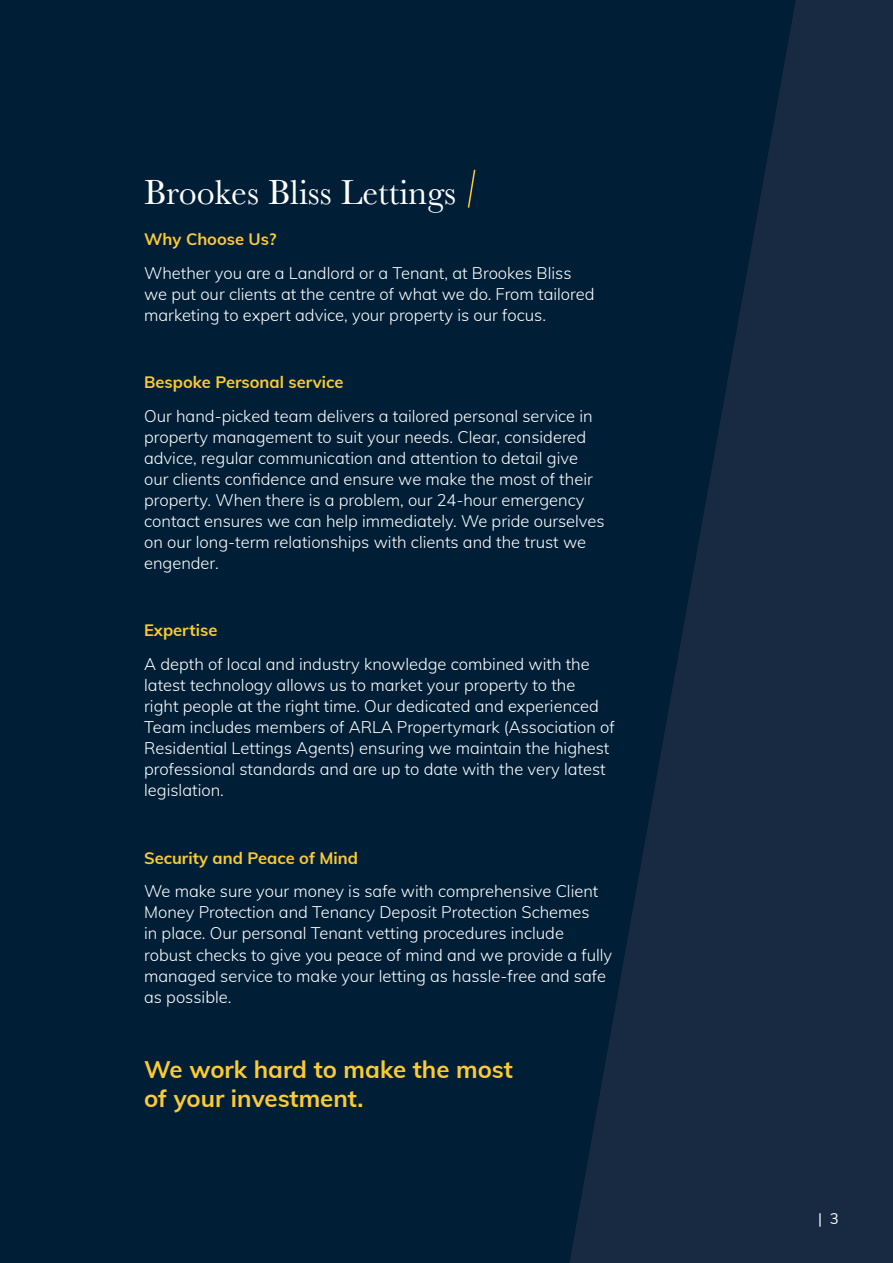
<style>
.page{position:relative;width:893px;height:1263px;background:#001f36}
.page>*{position:absolute;margin:0;border:0;box-sizing:border-box;transform-origin:0 0}
.t1{font:36px "Baskerville";color:#fff}
.t2{font:700 24px/28.8px "Mulish";color:#fcca33}
.t3{font:300 16.5px/21px "Mulish";color:#fff}
.t4{font:700 16.5px "Mulish";color:#fcca33}
.t5{font:15px "Mulish";color:#fff}
</style>
<div class="page">
<svg style="left:467px;top:169px;width:9px;height:39px"></svg>
<svg style="left:570px;top:0;width:323px;height:1263px;fill:#182a42"></svg>
<h1 class="t1" style="left:144px;top:171px;width:314px">Brookes Bliss Lettings</h1>
<p class="t4" style="left:144px;top:227px;width:134px">Why Choose Us?</p>
<p class="t3" style="left:144px;top:261px;width:452px">Whether you are a Landlord or a Tenant, at Brookes Bliss we put our clients at the centre of what we do. From tailored marketing to expert advice, your property is our focus.</p>
<p class="t4" style="left:144px;top:370px;width:201px">Bespoke Personal service</p>
<p class="t3" style="left:144px;top:405px;width:462px">Our hand-picked team delivers a tailored personal service in property management to suit your needs. Clear, considered advice, regular communication and attention to detail give our clients confidence and ensure we make the most of their property. When there is a problem, our 24-hour emergency contact ensures we can help immediately. We pride ourselves on our long-term relationships with clients and the trust we engender.</p>
<p class="t4" style="left:144px;top:618px;width:75px">Expertise</p>
<p class="t3" style="left:144px;top:653px;width:472px">A depth of local and industry knowledge combined with the latest technology allows us to market your property to the<br>right people at the right time. Our dedicated and experienced Team includes members of ARLA Propertymark (Association of Residential Lettings Agents) ensuring we maintain the highest professional standards and are up to date with the very latest legislation.</p>
<p class="t4" style="left:144px;top:846px;width:215px">Security and Peace of Mind</p>
<p class="t3" style="left:144px;top:880px;width:470px">We make sure your money is safe with comprehensive Client Money Protection and Tenancy Deposit Protection Schemes<br>in place. Our personal Tenant vetting procedures include robust checks to give you peace of mind and we provide a fully managed service to make your letting as hassle-free and safe as possible.</p>
<h2 class="t2" style="left:144px;top:1053px;width:370px">We work hard to make the most of your investment.</h2>
<p class="t5" style="left:818px;top:1208px;width:22px">| 3</p>
</div>
